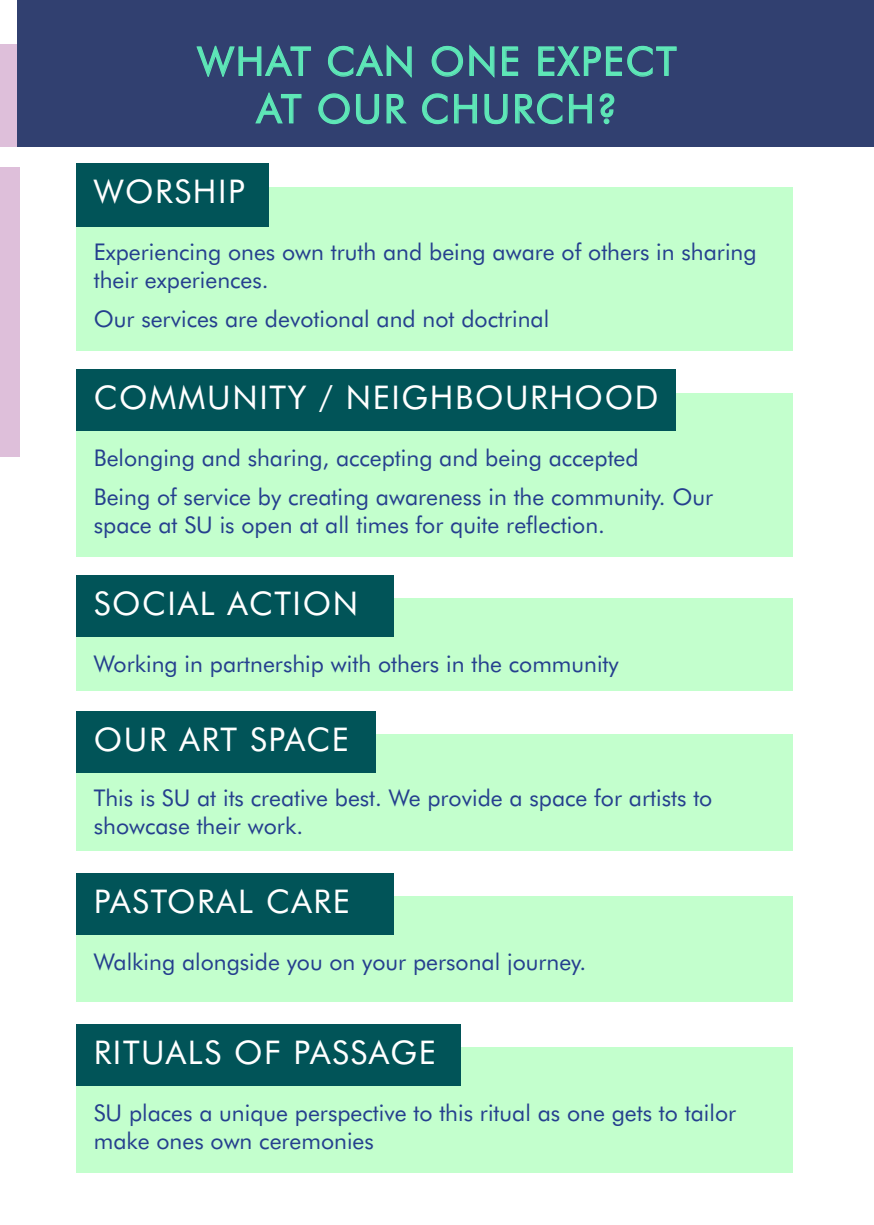
<style>
.page{position:relative;width:874px;height:1225px;background:#fff}
.page>*{position:absolute;margin:0;border:0;box-sizing:border-box;transform-origin:0 0}
.t1{font:39.6px/47.4px "Futura BT";letter-spacing:.05em;color:#5ee7b7;text-align:center}
.t2{font:32.6px "Futura BT";letter-spacing:.05em;color:#fff}
.t3{font:23px/27.6px "Futura BT";color:#253f8e}
</style>
<div class="page">
<div style="left:0;top:45px;width:20px;height:102px;background:#debfda"></div>
<div style="left:0;top:167px;width:20px;height:289px;background:#debfda"></div>
<div style="left:17px;top:0;width:856px;height:147px;background:#314070"></div>
<svg style="left:196px;top:44px;width:115px;height:33px"></svg>
<svg style="left:328px;top:44px;width:84px;height:34px"></svg>
<svg style="left:431px;top:44px;width:64px;height:34px"></svg>
<svg style="left:502px;top:46px;width:16px;height:30px"></svg>
<svg style="left:538px;top:45px;width:139px;height:32px"></svg>
<svg style="left:255px;top:92px;width:47px;height:32px"></svg>
<svg style="left:318px;top:93px;width:61px;height:32px"></svg>
<svg style="left:386px;top:94px;width:21px;height:30px"></svg>
<svg style="left:422px;top:93px;width:55px;height:32px"></svg>
<svg style="left:484px;top:94px;width:24px;height:31px"></svg>
<svg style="left:515px;top:93px;width:77px;height:32px"></svg>
<svg style="left:599px;top:93px;width:15px;height:32px"></svg>
<div style="left:76px;top:187px;width:716px;height:163px;background:#c3ffcd"></div>
<div style="left:76px;top:393px;width:716px;height:163px;background:#c3ffcd"></div>
<div style="left:76px;top:598px;width:716px;height:93px;background:#c3ffcd"></div>
<div style="left:76px;top:734px;width:716px;height:117px;background:#c3ffcd"></div>
<div style="left:76px;top:896px;width:716px;height:106px;background:#c3ffcd"></div>
<div style="left:76px;top:1048px;width:716px;height:125px;background:#c3ffcd"></div>
<div style="left:76px;top:163px;width:192px;height:64px;background:#015458"></div>
<div style="left:76px;top:369px;width:599px;height:62px;background:#015458"></div>
<div style="left:76px;top:574px;width:317px;height:62px;background:#015458"></div>
<div style="left:76px;top:711px;width:299px;height:61px;background:#015458"></div>
<div style="left:76px;top:873px;width:317px;height:61px;background:#015458"></div>
<div style="left:76px;top:1024px;width:384px;height:61px;background:#015458"></div>
<p class="t1" style="left:197px;top:37px;width:480px">WHAT CAN ONE EXPECT<br>AT OUR CHURCH?</p>
<p class="t2" style="left:94px;top:172px;width:152px">WORSHIP</p>
<p class="t3" style="left:94px;top:238px;width:664px">Experiencing ones own truth and being aware of others in sharing their experiences.</p>
<p class="t3" style="left:94px;top:305px;width:456px">Our services are devotional and not doctrinal</p>
<p class="t2" style="left:94px;top:377px;width:566px">COMMUNITY / NEIGHBOURHOOD</p>
<p class="t3" style="left:94px;top:444px;width:546px">Belonging and sharing, accepting and being accepted</p>
<p class="t3" style="left:94px;top:483px;width:620px">Being of service by creating awareness in the community. Our space at SU is open at all times for quite reflection.</p>
<p class="t2" style="left:94px;top:583px;width:266px">SOCIAL ACTION</p>
<p class="t3" style="left:94px;top:649px;width:526px">Working in partnership with others in the community</p>
<p class="t2" style="left:94px;top:719px;width:256px">OUR ART SPACE</p>
<p class="t3" style="left:94px;top:784px;width:620px">This is SU at its creative best. We provide a space for artists to showcase their work.</p>
<p class="t2" style="left:94px;top:881px;width:257px">PASTORAL CARE</p>
<p class="t3" style="left:94px;top:947px;width:493px">Walking alongside you on your personal journey.</p>
<p class="t2" style="left:94px;top:1032px;width:343px">RITUALS OF PASSAGE</p>
<p class="t3" style="left:94px;top:1098px;width:643px">SU places a unique perspective to this ritual as one gets to tailor make ones own ceremonies</p>
</div>
